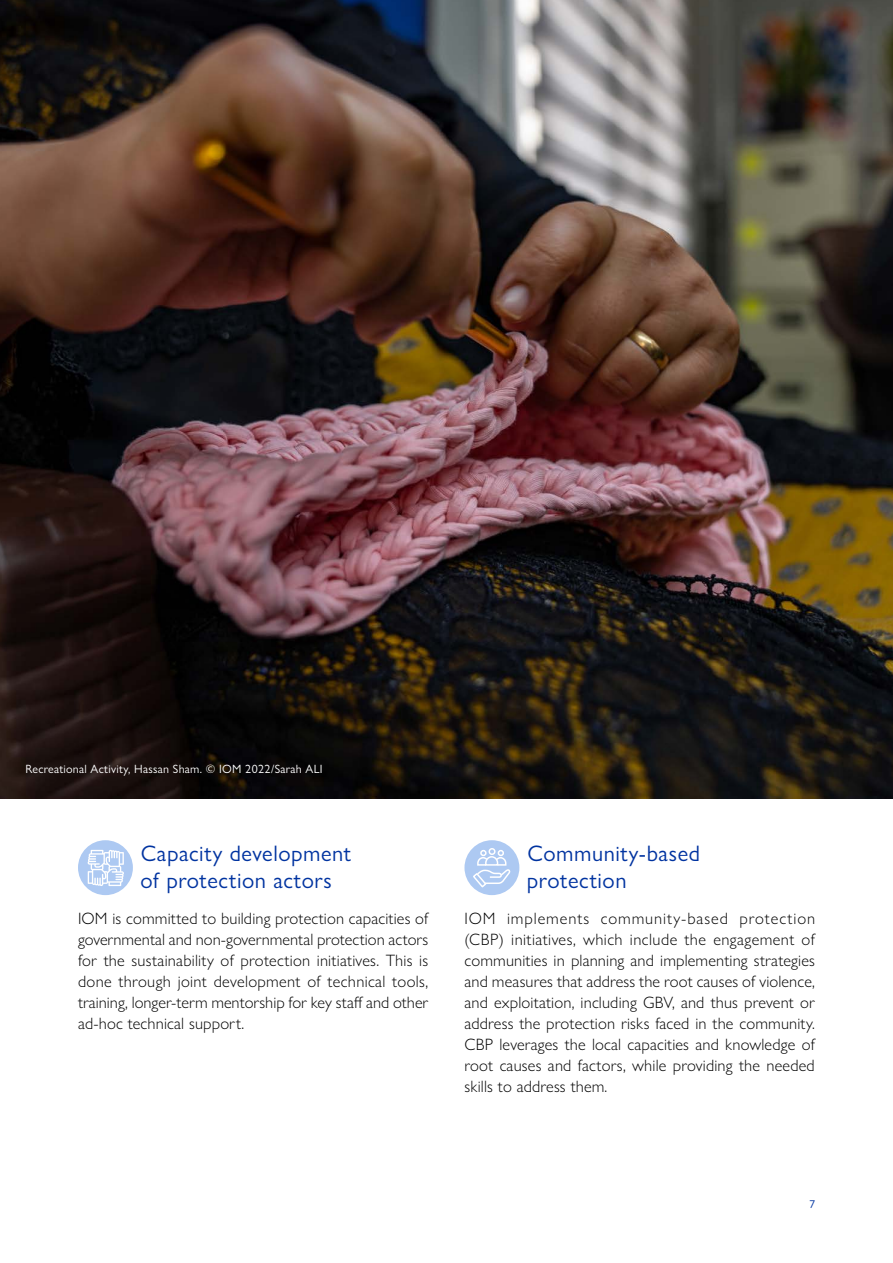
<style>
.page{position:relative;width:893px;height:1263px;background:#fff}
.page>*{position:absolute;margin:0;border:0;box-sizing:border-box;transform-origin:0 0}
.t1{font:22.5px/27px "Gill Sans Nova";letter-spacing:.025em;color:#0033a0}
.t2{font:300 16.5px/21px "Gill Sans Nova";letter-spacing:.01em;color:#000;text-align:justify}
.t3{font:12px "Gill Sans Nova";letter-spacing:.02em;color:#fff}
.t4{font:11.25px "Gill Sans Nova";color:#0033a0}
</style>
<div class="page">
<img style="left:0;top:0;width:893px;height:798px">
<div style="left:78px;top:840px;width:55px;height:55px;background:#adc9f2;border-radius:50%"></div>
<svg style="left:88px;top:850px;width:36px;height:36px"></svg>
<div style="left:464px;top:840px;width:55px;height:55px;background:#adc9f2;border-radius:50%"></div>
<div style="left:488px;top:848px;width:8px;height:7px;border:2px solid #fff;border-radius:50%"></div>
<svg style="left:472px;top:850px;width:38px;height:39px"></svg>
<p class="t3" style="left:26px;top:761px;width:298px">Recreational Activity, Hassan Sham. © IOM 2022/Sarah ALI</p>
<h1 class="t1" style="left:140px;top:840px;width:212px">Capacity development of protection actors</h1>
<p class="t2" style="left:78px;top:908px;width:352px">IOM is committed to building protection capacities of governmental and non-governmental protection actors for the sustainability of protection initiatives. This is done through joint development of technical tools, training, longer-term mentorship for key staff and other ad-hoc technical support.</p>
<h1 class="t1" style="left:527px;top:840px;width:175px">Community-based protection</h1>
<p class="t2" style="left:464px;top:908px;width:352px">IOM implements community-based protection (CBP) initiatives, which include the engagement of communities in planning and implementing strategies and measures that address the root causes of violence, and exploitation, including GBV, and thus prevent or address the protection risks faced in the community.<br>CBP leverages the local capacities and knowledge of root causes and factors, while providing the needed skills to address them.</p>
<p class="t4" style="left:809px;top:1197px;width:7px">7</p>
</div>
